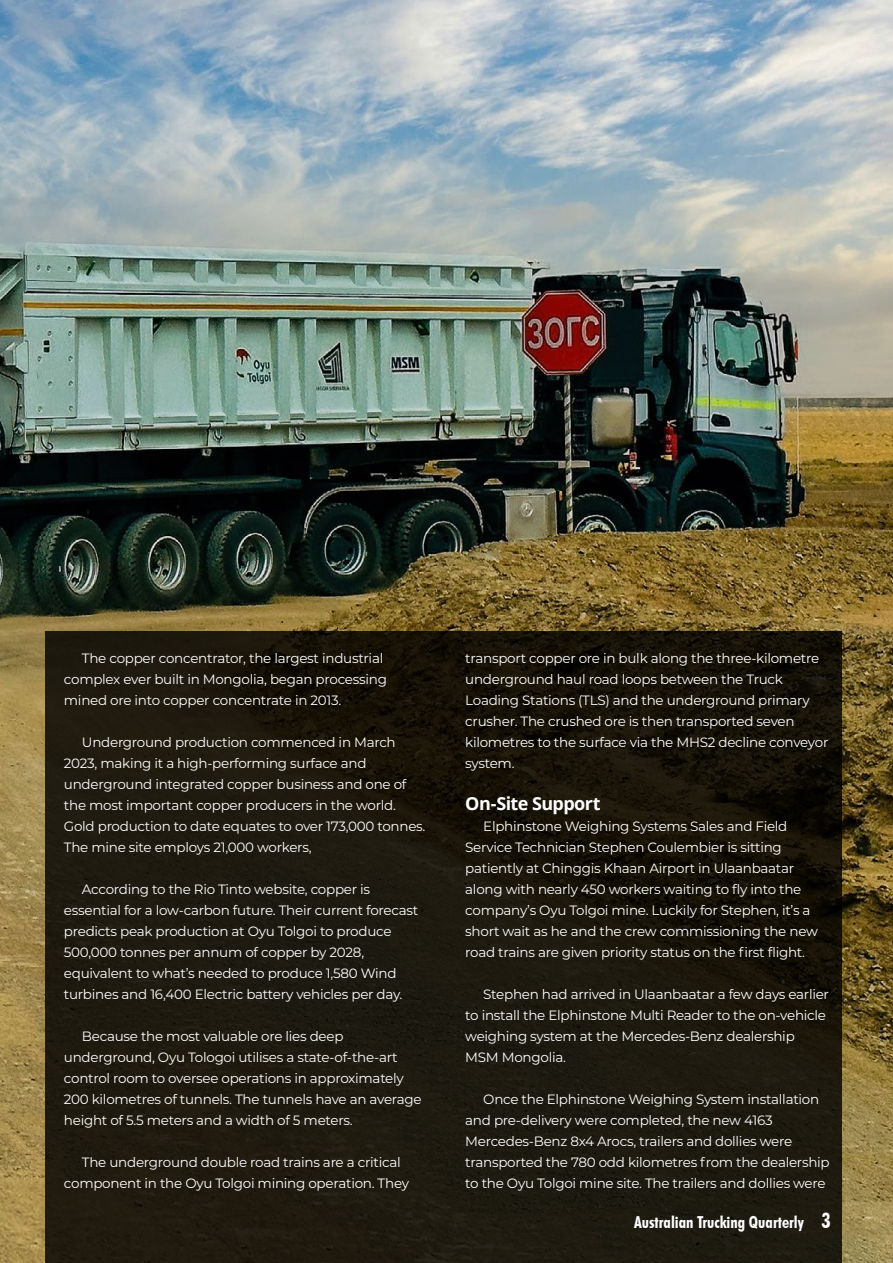
<style>
.page{position:relative;width:893px;height:1263px;background:#fff}
.page>*{position:absolute;margin:0;border:0;box-sizing:border-box;transform-origin:0 0}
.t1{font:700 18px "Open Sans";letter-spacing:-.03em;color:#fff}
.t2{font:700 condensed 16.5px "Futura BT";color:#fff}
.t3{font:13.5px/21px "Montserrat";letter-spacing:-.02em;color:#fff}
.s1{font-size:21px}
</style>
<div class="page">
<img style="left:0;top:0;width:893px;height:1263px">
<svg style="left:46px;top:631px;width:796px;height:632px;background:#1b170c"></svg>
<p class="t3" style="left:64px;top:647px;width:324px;text-indent:18px">The copper concentrator, the largest industrial complex ever built in Mongolia, began processing mined ore into copper concentrate in 2013.</p>
<p class="t3" style="left:64px;top:731px;width:363px;text-indent:18px">Underground production commenced in March 2023, making it a high-performing surface and underground integrated copper business and one of the most important copper producers in the world.<br>Gold production to date equates to over 173,000 tonnes.<br>The mine site employs 21,000 workers,</p>
<p class="t3" style="left:64px;top:878px;width:356px;text-indent:18px">According to the Rio Tinto website, copper is essential for a low-carbon future. Their current forecast predicts peak production at Oyu Tolgoi to produce 500,000 tonnes per annum of copper by 2028, equivalent to what’s needed to produce 1,580 Wind turbines and 16,400 Electric battery vehicles per day.</p>
<p class="t3" style="left:64px;top:1025px;width:359px;text-indent:18px">Because the most valuable ore lies deep underground, Oyu Tologoi utilises a state-of-the-art control room to oversee operations in approximately 200 kilometres of tunnels. The tunnels have an average height of 5.5 meters and a width of 5 meters.</p>
<p class="t3" style="left:64px;top:1151px;width:347px;text-indent:18px">The underground double road trains are a critical component in the Oyu Tolgoi mining operation. They</p>
<p class="t3" style="left:465px;top:647px;width:365px">transport copper ore in bulk along the three-kilometre underground haul road loops between the Truck Loading Stations (TLS) and the underground primary crusher. The crushed ore is then transported seven kilometres to the surface via the MHS2 decline conveyor system.</p>
<h1 class="t1" style="left:465px;top:791px;width:137px">On-Site Support</h1>
<p class="t3" style="left:465px;top:815px;width:354px;text-indent:18px">Elphinstone Weighing Systems Sales and Field Service Technician Stephen Coulembier is sitting patiently at Chinggis Khaan Airport in Ulaanbaatar along with nearly 450 workers waiting to fly into the company’s Oyu Tolgoi mine. Luckily for Stephen, it’s a short wait as he and the crew commissioning the new road trains are given priority status on the first flight.</p>
<p class="t3" style="left:465px;top:983px;width:365px;text-indent:18px">Stephen had arrived in Ulaanbaatar a few days earlier to install the Elphinstone Multi Reader to the on-vehicle weighing system at the Mercedes-Benz dealership MSM Mongolia.</p>
<p class="t3" style="left:465px;top:1088px;width:366px;text-indent:18px">Once the Elphinstone Weighing System installation and pre-delivery were completed, the new 4163<br>Mercedes-Benz 8x4 Arocs, trailers and dollies were transported the 780 odd kilometres from the dealership to the Oyu Tolgoi mine site. The trailers and dollies were</p>
<p class="t2" style="left:634px;top:1212px;width:198px">Australian Trucking Quarterly <span class="s1">3</span></p>
</div>
